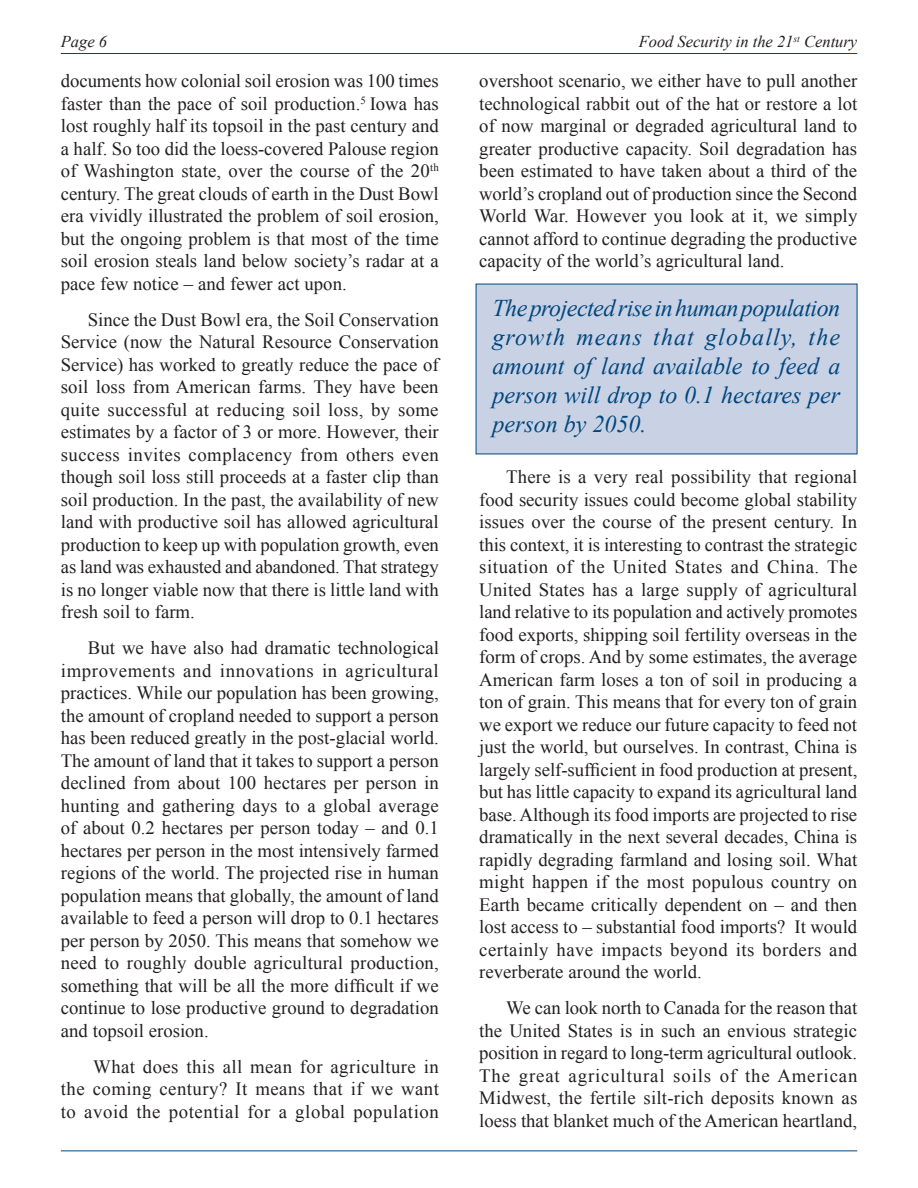
<style>
.page{position:relative;width:918px;height:1188px;background:#fff}
.page>*{position:absolute;margin:0;border:0;box-sizing:border-box;transform-origin:0 0}
.t1{font:italic 24px/28.8px "Times New Roman";color:#00467e;text-align:justify}
.Body_Text{font:18.75px/22.5px "Times New Roman";color:#231f20;text-align:justify}
.t2{font:italic 16.5px "Times New Roman";color:#231f20}
</style>
<div class="page">
<hr style="left:61px;top:53px;width:796px;height:1px;background:#00467e">
<hr style="left:61px;top:1150px;width:796px;height:1px;background:#00467e">
<div style="left:476px;top:284px;width:381px;height:170px;background:#c9d2e4"></div>
<p class="t2" style="left:61px;top:31px;width:48px">Page 6</p>
<p class="t2" style="left:639px;top:31px;width:220px">Food Security in the 21<sup>st</sup> Century</p>
<p class="Body_Text" style="left:61px;top:69px;width:379px">documents how colonial soil erosion was 100 times faster than the pace of soil production.<sup>5</sup> Iowa has lost roughly half its topsoil in the past century and a half. So too did the loess-covered Palouse region of Washington state, over the course of the 20<sup>th </sup>century. The great clouds of earth in the Dust Bowl era vividly illustrated the problem of soil erosion, but the ongoing problem is that most of the time soil erosion steals land below society’s radar at a pace few notice – and fewer act upon.</p>
<p class="Body_Text" style="left:61px;top:308px;width:380px;text-indent:27px">Since the Dust Bowl era, the Soil Conservation Service (now the Natural Resource Conservation Service) has worked to greatly reduce the pace of soil loss from American farms. They have been quite successful at reducing soil loss, by some estimates by a factor of 3 or more. However, their success invites complacency from others even though soil loss still proceeds at a faster clip than soil production. In the past, the availability of new land with productive soil has allowed agricultural production to keep up with population growth, even as land was exhausted and abandoned. That strategy is no longer viable now that there is little land with fresh soil to farm.</p>
<p class="Body_Text" style="left:61px;top:636px;width:380px;text-indent:27px">But we have also had dramatic technological improvements and innovations in agricultural practices. While our population has been growing, the amount of cropland needed to support a person has been reduced greatly in the post-glacial world.<br>The amount of land that it takes to support a person declined from about 100 hectares per person in hunting and gathering days to a global average of about 0.2 hectares per person today – and 0.1 hectares per person in the most intensively farmed regions of the world. The projected rise in human population means that globally, the amount of land available to feed a person will drop to 0.1 hectares per person by 2050. This means that somehow we need to roughly double agricultural production, something that will be all the more difficult if we continue to lose productive ground to degradation and topsoil erosion.</p>
<p class="Body_Text" style="left:61px;top:1055px;width:380px;text-indent:32px">What does this all mean for agriculture in the coming century? It means that if we want to avoid the potential for a global population</p>
<p class="Body_Text" style="left:479px;top:69px;width:380px">overshoot scenario, we either have to pull another technological rabbit out of the hat or restore a lot of now marginal or degraded agricultural land to greater productive capacity. Soil degradation has been estimated to have taken about a third of the world’s cropland out of production since the Second World War. However you look at it, we simply cannot afford to continue degrading the productive capacity of the world’s agricultural land.</p>
<p class="t1" style="left:492px;top:293px;width:349px">The projected rise in human population growth means that globally, the amount of land available to feed a person will drop to 0.1 hectares per person by 2050.</p>
<p class="Body_Text" style="left:479px;top:465px;width:380px;text-indent:27px">There is a very real possibility that regional food security issues could become global stability issues over the course of the present century. In this context, it is interesting to contrast the strategic situation of the United States and China. The United States has a large supply of agricultural land relative to its population and actively promotes food exports, shipping soil fertility overseas in the form of crops. And by some estimates, the average American farm loses a ton of soil in producing a ton of grain. This means that for every ton of grain we export we reduce our future capacity to feed not just the world, but ourselves. In contrast, China is largely self-sufficient in food production at present, but has little capacity to expand its agricultural land base. Although its food imports are projected to rise dramatically in the next several decades, China is rapidly degrading farmland and losing soil. What might happen if the most populous country on Earth became critically dependent on – and then lost access to – substantial food imports? It would certainly have impacts beyond its borders and reverberate around the world.</p>
<p class="Body_Text" style="left:479px;top:996px;width:380px;text-indent:27px">We can look north to Canada for the reason that the United States is in such an envious strategic position in regard to long-term agricultural outlook.<br>The great agricultural soils of the American Midwest, the fertile silt-rich deposits known as loess that blanket much of the American heartland,</p>
</div>
